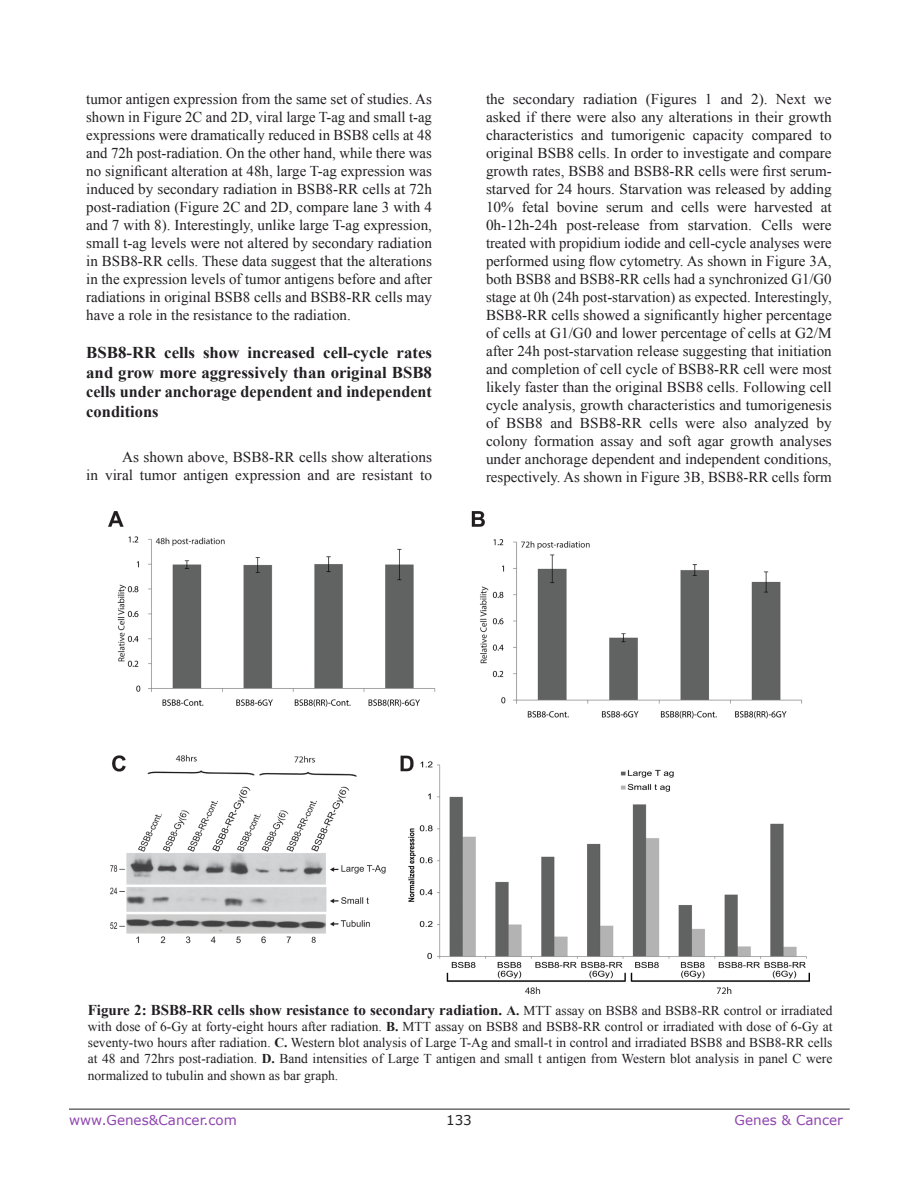
<style>
.page{position:relative;width:918px;height:1188px;background:#fff}
.page>*{position:absolute;margin:0;border:0;box-sizing:border-box;transform-origin:0 0}
.SubHeading{font:700 16.5px/19.8px "Times New Roman";color:#221f22;text-align:justify}
.BodyText{font:15px/18px "Times New Roman";color:#221f22;text-align:justify}
.FigureText{font:700 15px "Times New Roman";color:#221f22}
.FigureText-2{font:13.5px/16.2px "Times New Roman";color:#221f22;text-align:justify}
.t1{font:13.5px "Verdana";color:#8e44ad}
.t2{font:13.5px "Verdana";color:#221f22}
.s1{font-size:13.5px}
.s2{font-weight:400;font-size:13.5px}
.s3{font-weight:700}
</style>
<div class="page">
<hr style="left:69px;top:1109px;width:781px;height:1px;background:#231f20">
<img style="left:109px;top:512px;width:700px;height:482px">
<p class="BodyText" style="left:86px;top:90px;width:347px">tumor antigen expression from the same set of studies. As shown in Figure 2C and 2D, viral large T-ag and small t-ag expressions were dramatically reduced in BSB8 cells at 48 and 72h post-radiation. On the other hand, while there was no significant alteration at 48h, large T-ag expression was induced by secondary radiation in BSB8-RR cells at 72h post-radiation (Figure 2C and 2D, compare lane 3 with 4 and 7 with 8). Interestingly, unlike large T-ag expression, small t-ag levels were not altered by secondary radiation in BSB8-RR cells. These data suggest that the alterations in the expression levels of tumor antigens before and after radiations in original BSB8 cells and BSB8-RR cells may have a role in the resistance to the radiation.</p>
<p class="SubHeading" style="left:86px;top:342px;width:347px">BSB8-RR cells show increased cell-cycle rates and grow more aggressively than original BSB8 cells under anchorage dependent and independent conditions</p>
<p class="BodyText" style="left:86px;top:448px;width:347px;text-align:right">As shown above, BSB8-RR cells show alterations<br>in viral tumor antigen expression and are resistant to</p>
<p class="BodyText" style="left:486px;top:90px;width:347px">the secondary radiation (Figures 1 and 2). Next we asked if there were also any alterations in their growth characteristics and tumorigenic capacity compared to original BSB8 cells. In order to investigate and compare growth rates, BSB8 and BSB8-RR cells were first serum&shy;starved for 24 hours. Starvation was released by adding 10% fetal bovine serum and cells were harvested at 0h-12h-24h post-release from starvation. Cells were treated with propidium iodide and cell-cycle analyses were performed using flow cytometry. As shown in Figure 3A, both BSB8 and BSB8-RR cells had a synchronized G1/G0 stage at 0h (24h post-starvation) as expected. Interestingly, BSB8-RR cells showed a significantly higher percentage of cells at G1/G0 and lower percentage of cells at G2/M after 24h post-starvation release suggesting that initiation and completion of cell cycle of BSB8-RR cell were most likely faster than the original BSB8 cells. Following cell cycle analysis, growth characteristics and tumorigenesis of BSB8 and BSB8-RR cells were also analyzed by colony formation assay and soft agar growth analyses under anchorage dependent and independent conditions, respectively. As shown in Figure 3B, BSB8-RR cells form</p>
<p class="FigureText" style="left:88px;top:999px;width:746px">Figure 2: BSB8-RR cells show resistance to secondary radiation. <span class="s1">A.</span> <span class="s2">MTT assay on BSB8 and BSB8-RR control or irradiated</span></p>
<p class="FigureText-2" style="left:88px;top:1018px;width:746px">with dose of 6-Gy at forty-eight hours after radiation. <span class="s3">B.</span> MTT assay on BSB8 and BSB8-RR control or irradiated with dose of 6-Gy at seventy-two hours after radiation. <span class="s3">C.</span> Western blot analysis of Large T-Ag and small-t in control and irradiated BSB8 and BSB8-RR cells at 48 and 72hrs post-radiation. <span class="s3">D.</span> Band intensities of Large T antigen and small t antigen from Western blot analysis in panel C were normalized to tubulin and shown as bar graph.</p>
<p class="t1" style="left:69px;top:1111px;width:169px">www.Genes&amp;Cancer.com</p>
<p class="t2" style="left:446px;top:1111px;width:27px">133</p>
<p class="t1" style="left:735px;top:1111px;width:110px">Genes &amp; Cancer</p>
</div>
